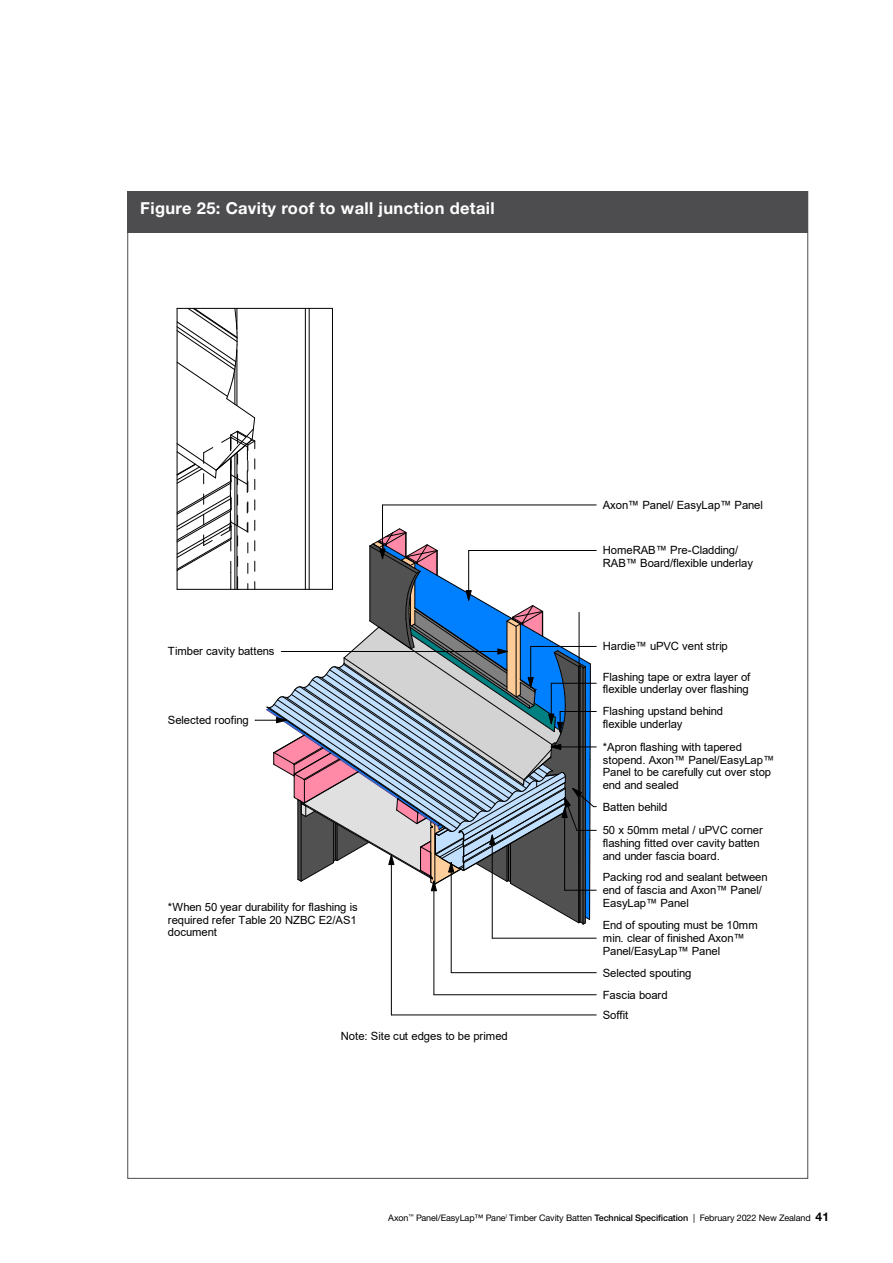
<style>
.page{position:relative;width:893px;height:1263px;background:#fff}
.page>*{position:absolute;margin:0;border:0;box-sizing:border-box;transform-origin:0 0}
.t1{font:700 16.5px "Helvetica Neue LTW1 G";letter-spacing:.02em;color:#fff}
.t2{font:11.25px/12.8px "Arial";letter-spacing:-.01em;color:#000}
.t3{font:9px "Helvetica Neue LTW1 G";letter-spacing:-.01em;color:#000}
.s1{font-weight:500}
.s2{font-weight:700;font-size:12px}
</style>
<div class="page">
<div style="left:128px;top:191px;width:680px;height:42px;background:#4d4d4f"></div>
<hr style="left:177px;top:589px;width:155px;height:1px;background:#000">
<hr style="left:332px;top:308px;width:1px;height:281px;background:#000">
<hr style="left:177px;top:308px;width:155px;height:1px;background:#000">
<hr style="left:309px;top:308px;width:1px;height:281px;background:#000">
<hr style="left:305px;top:308px;width:1px;height:281px;background:#000">
<svg style="left:176px;top:308px;width:80px;height:281px"></svg>
<hr style="left:237px;top:452px;width:1px;height:137px;background:#000">
<hr style="left:235px;top:454px;width:1px;height:135px;background:#000">
<hr style="left:237px;top:350px;width:1px;height:56px;background:#000">
<hr style="left:235px;top:369px;width:1px;height:35px;background:#000">
<hr style="left:382px;top:505px;width:214px;height:1px;background:#000">
<hr style="left:382px;top:505px;width:1px;height:54px;background:#000">
<hr style="left:492px;top:938px;width:104px;height:1px;background:#000">
<hr style="left:492px;top:835px;width:1px;height:103px;background:#000">
<hr style="left:451px;top:972px;width:145px;height:1px;background:#000">
<hr style="left:451px;top:862px;width:1px;height:111px;background:#000">
<hr style="left:434px;top:994px;width:162px;height:1px;background:#000">
<hr style="left:434px;top:881px;width:1px;height:114px;background:#000">
<hr style="left:391px;top:1015px;width:205px;height:1px;background:#000">
<hr style="left:391px;top:855px;width:1px;height:160px;background:#000">
<hr style="left:255px;top:720px;width:31px;height:1px;background:#000">
<svg style="left:266px;top:528px;width:330px;height:397px"></svg>
<h1 class="t1" style="left:140px;top:198px;width:356px">Figure 25: Cavity roof to wall junction detail</h1>
<p class="t2" style="left:168px;top:645px;width:108px">Timber cavity battens</p>
<p class="t2" style="left:168px;top:714px;width:82px">Selected roofing</p>
<p class="t2" style="left:168px;top:900px;width:191px;text-align:justify">*When 50 year durability for flashing is required refer Table 20 NZBC E2/AS1 document</p>
<p class="t2" style="left:341px;top:1030px;width:168px">Note: Site cut edges to be primed</p>
<p class="t2" style="left:603px;top:498px;width:162px">Axon™ Panel/ EasyLap™ Panel</p>
<p class="t2" style="left:603px;top:544px;width:152px">HomeRAB™ Pre-Cladding/<br>RAB™ Board/flexible underlay</p>
<p class="t2" style="left:603px;top:640px;width:127px">Hardie™ uPVC vent strip</p>
<p class="t2" style="left:603px;top:670px;width:149px">Flashing tape or extra layer of flexible underlay over flashing</p>
<p class="t2" style="left:603px;top:705px;width:122px">Flashing upstand behind flexible underlay</p>
<p class="t2" style="left:603px;top:740px;width:173px">*Apron flashing with tapered stopend. Axon™ Panel/EasyLap™<br>Panel to be carefully cut over stop end and sealed</p>
<p class="t2" style="left:603px;top:800px;width:66px">Batten behild</p>
<p class="t2" style="left:603px;top:824px;width:161px">50 x 50mm metal / uPVC corner flashing fitted over cavity batten and under fascia board.</p>
<p class="t2" style="left:603px;top:871px;width:166px">Packing rod and sealant between end of fascia and Axon™ Panel/<br>EasyLap™ Panel</p>
<p class="t2" style="left:603px;top:919px;width:157px">End of spouting must be 10mm min. clear of finished Axon™<br>Panel/EasyLap™ Panel</p>
<p class="t2" style="left:603px;top:961px;width:90px;line-height:22px">Selected spouting<br>Fascia board</p>
<p class="t2" style="left:603px;top:1008px;width:27px">Soffit</p>
<p class="t3" style="left:388px;top:1212px;width:442px">Axon<sup>™</sup> Panel/EasyLap™ Pane<sup>l</sup> Timber Cavity Batten <span class="s1">Technical Specification</span> | February 2022 New Zealand <span class="s2">41</span></p>
</div>
